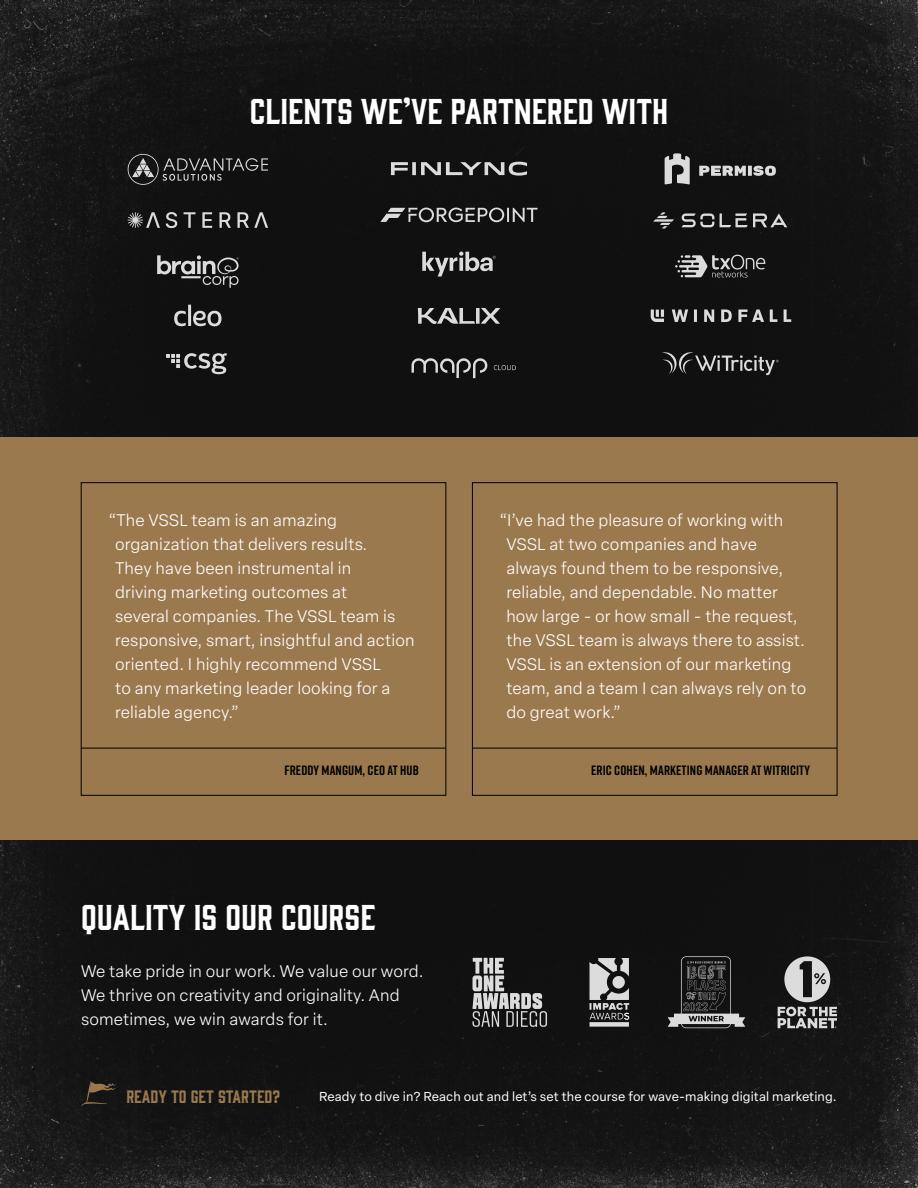
<style>
.page{position:relative;width:918px;height:1188px;background:#fff}
.page>*{position:absolute;margin:0;border:0;box-sizing:border-box;transform-origin:0 0}
.t1{font:33px "Gin";color:#fff}
.t2{font:300 16.5px/24px "Elza Text";letter-spacing:.01em;color:#fff}
.t3{font:16.5px "Gin";color:#9b794e}
.t4{font:700 13.5px "Rift";letter-spacing:.01em;color:#000}
.t5{font:12.75px "Elza Text";letter-spacing:.01em;color:#fff}
</style>
<div class="page">
<img style="left:0;top:0;width:918px;height:1188px">
<div style="left:0;top:438px;width:918px;height:402px;background:#9b794e"></div>
<svg style="left:472px;top:958px;width:75px;height:69px;background:#5c5c5c"></svg>
<svg style="left:778px;top:956px;width:59px;height:72px;background:#6c6c6c"></svg>
<svg style="left:590px;top:958px;width:39px;height:69px;background:#848484"></svg>
<svg style="left:81px;top:1081px;width:35px;height:25px"></svg>
<svg style="left:174px;top:305px;width:48px;height:21px"></svg>
<svg style="left:668px;top:956px;width:77px;height:72px;background:#3c3c3c"></svg>
<svg style="left:128px;top:212px;width:140px;height:16px;background:#4a4a4a"></svg>
<svg style="left:391px;top:162px;width:136px;height:14px;background:#616161"></svg>
<svg style="left:422px;top:252px;width:74px;height:25px;background:#545454"></svg>
<svg style="left:418px;top:308px;width:82px;height:16px"></svg>
<svg style="left:380px;top:208px;width:158px;height:14px;background:#565656"></svg>
<svg style="left:166px;top:353px;width:61px;height:21px"></svg>
<svg style="left:411px;top:358px;width:105px;height:20px;background:#3b3b3b"></svg>
<svg style="left:665px;top:153px;width:111px;height:31px;background:#4f4f4f"></svg>
<svg style="left:662px;top:351px;width:117px;height:24px;background:#383838"></svg>
<svg style="left:675px;top:255px;width:90px;height:22px;background:#535353"></svg>
<svg style="left:653px;top:212px;width:134px;height:16px;background:#4a4a4a"></svg>
<svg style="left:128px;top:154px;width:140px;height:31px;background:#313131"></svg>
<svg style="left:157px;top:255px;width:82px;height:33px;background:#484848"></svg>
<hr style="left:81px;top:748px;width:365px;height:1px;background:#000">
<div style="left:81px;top:482px;width:365px;height:314px;border:1px solid #000"></div>
<hr style="left:473px;top:748px;width:364px;height:1px;background:#000">
<div style="left:472px;top:482px;width:365px;height:314px;border:1px solid #000"></div>
<svg style="left:651px;top:309px;width:140px;height:13px;background:#5d5d5d"></svg>
<h1 class="t1" style="left:250px;top:88px;width:420px">CLIENTS WE’VE PARTNERED WITH</h1>
<p class="t2" style="left:115px;top:507px;width:301px;text-indent:-7px">“The VSSL team is an amazing organization that delivers results.<br>They have been instrumental in<br>driving marketing outcomes at<br>several companies. The VSSL team is responsive, smart, insightful and action oriented. I highly recommend VSSL<br>to any marketing leader looking for a reliable agency.”</p>
<p class="t4" style="left:285px;top:761px;width:136px">FREDDY MANGUM, CEO AT HUB</p>
<h1 class="t1" style="left:81px;top:894px;width:296px">QUALITY IS OUR COURSE</h1>
<p class="t2" style="left:81px;top:958px;width:344px">We take pride in our work. We value our word.<br>We thrive on creativity and originality. And sometimes, we win awards for it.</p>
<p class="t2" style="left:506px;top:507px;width:302px;text-indent:-7px">“I’ve had the pleasure of working with VSSL at two companies and have always found them to be responsive, reliable, and dependable. No matter how large - or how small - the request, the VSSL team is always there to assist.<br>VSSL is an extension of our marketing team, and a team I can always rely on to do great work.”</p>
<p class="t4" style="left:591px;top:761px;width:220px">ERIC COHEN, MARKETING MANAGER AT WITRICITY</p>
<p class="t3" style="left:126px;top:1085px;width:155px">READY TO GET STARTED?</p>
<p class="t5" style="left:319px;top:1087px;width:519px">Ready to dive in? Reach out and let’s set the course for wave-making digital marketing.</p>
</div>
